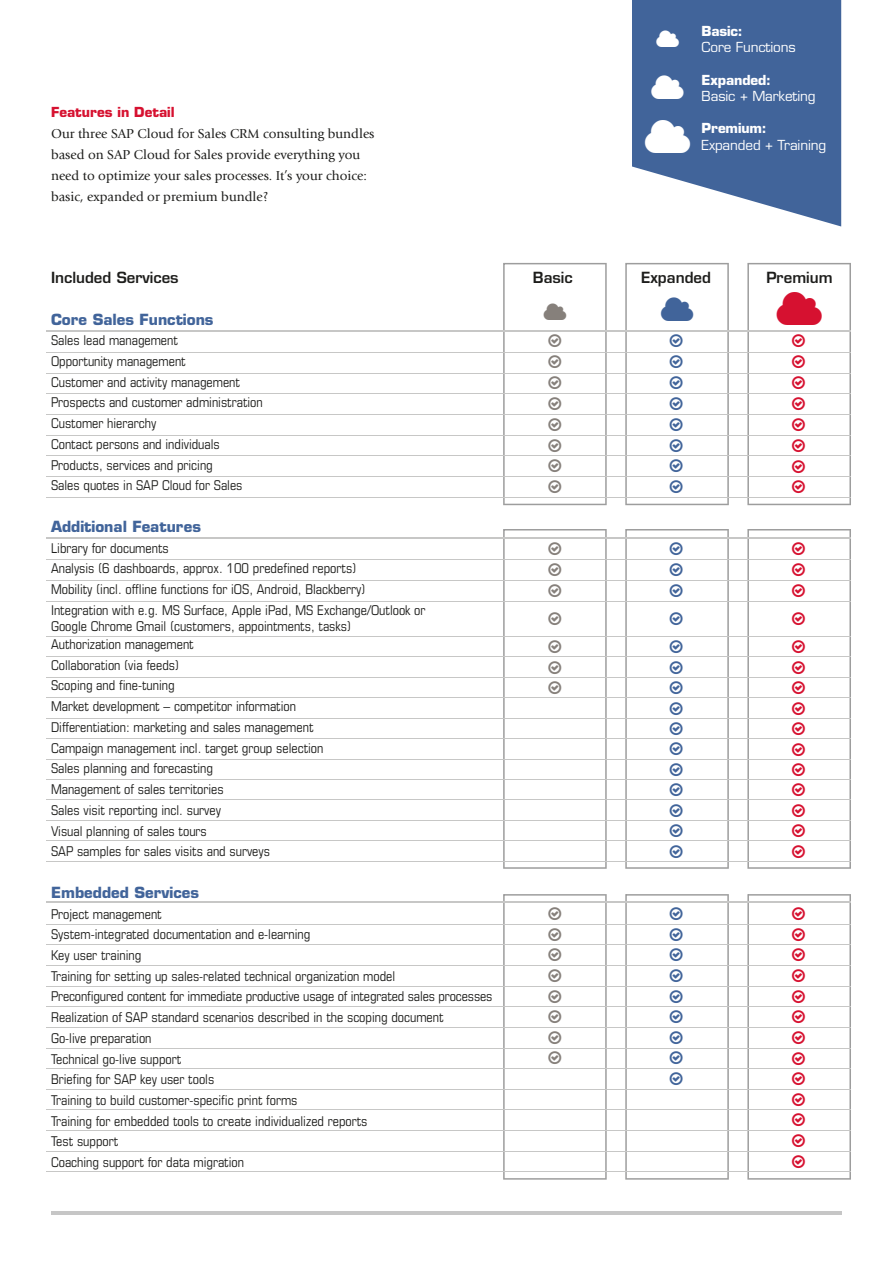
<style>
.page{position:relative;width:893px;height:1263px;background:#fff}
.page>*{position:absolute;margin:0;border:0;box-sizing:border-box;transform-origin:0 0}
.t1{font:700 15px "Eurostile LTCE";color:#41649a}
.t2{font:600 15px "Eurostile LTCE";color:#1d1d1b}
.t3{font:condensed 13.5px/20.7px "Eurostile";color:#1d1d1b}
.t4{font:13.5px/21px "Giovanni LTCE";color:#1d1d1b}
.t5{font:500 13.5px "Eurostile LTCE";letter-spacing:-.01em;color:#fff}
.t6{font:700 13.5px "Eurostile LTCE";letter-spacing:-.01em;color:#fff}
.t7{font:700 13.5px "Eurostile LTCE";color:#d61130}
</style>
<div class="page">
<hr style="left:51px;top:1212px;width:791px;height:3px;background:#c6c6c6">
<svg style="left:632px;top:0;width:209px;height:226px;background:#5a79a7"></svg>
<hr style="left:47px;top:330px;width:804px;height:1px;background:#c7c7c6">
<hr style="left:47px;top:901px;width:804px;height:2px;background:#c7c7c6">
<hr style="left:47px;top:537px;width:804px;height:1px;background:#c7c7c6">
<hr style="left:47px;top:352px;width:804px;height:1px;background:#c7c7c6">
<hr style="left:47px;top:924px;width:804px;height:1px;background:#c7c7c6">
<hr style="left:47px;top:559px;width:804px;height:1px;background:#c7c7c6">
<hr style="left:47px;top:373px;width:804px;height:1px;background:#c7c7c6">
<hr style="left:47px;top:944px;width:804px;height:1px;background:#c7c7c6">
<hr style="left:47px;top:580px;width:804px;height:1px;background:#c7c7c6">
<hr style="left:47px;top:601px;width:804px;height:1px;background:#c7c7c6">
<hr style="left:47px;top:636px;width:804px;height:1px;background:#c7c7c6">
<hr style="left:47px;top:656px;width:804px;height:1px;background:#c7c7c6">
<hr style="left:47px;top:677px;width:804px;height:1px;background:#c7c7c6">
<hr style="left:47px;top:697px;width:804px;height:1px;background:#c7c7c6">
<hr style="left:47px;top:718px;width:804px;height:1px;background:#c7c7c6">
<hr style="left:47px;top:738px;width:804px;height:1px;background:#c7c7c6">
<hr style="left:47px;top:759px;width:804px;height:1px;background:#c7c7c6">
<hr style="left:47px;top:779px;width:804px;height:1px;background:#c7c7c6">
<hr style="left:47px;top:799px;width:804px;height:1px;background:#c7c7c6">
<hr style="left:47px;top:820px;width:804px;height:1px;background:#c7c7c6">
<hr style="left:47px;top:840px;width:804px;height:1px;background:#c7c7c6">
<hr style="left:47px;top:861px;width:804px;height:1px;background:#c7c7c6">
<hr style="left:47px;top:393px;width:804px;height:1px;background:#c7c7c6">
<hr style="left:47px;top:965px;width:804px;height:1px;background:#c7c7c6">
<hr style="left:47px;top:414px;width:804px;height:1px;background:#c7c7c6">
<hr style="left:47px;top:986px;width:804px;height:1px;background:#c7c7c6">
<hr style="left:47px;top:435px;width:804px;height:1px;background:#c7c7c6">
<hr style="left:47px;top:1006px;width:804px;height:1px;background:#c7c7c6">
<hr style="left:47px;top:455px;width:804px;height:1px;background:#c7c7c6">
<hr style="left:47px;top:1027px;width:804px;height:1px;background:#c7c7c6">
<hr style="left:47px;top:476px;width:804px;height:1px;background:#c7c7c6">
<hr style="left:47px;top:1047px;width:804px;height:1px;background:#c7c7c6">
<hr style="left:47px;top:497px;width:804px;height:1px;background:#c7c7c6">
<hr style="left:47px;top:1068px;width:804px;height:1px;background:#c7c7c6">
<hr style="left:47px;top:1089px;width:804px;height:1px;background:#c7c7c6">
<hr style="left:47px;top:1109px;width:804px;height:1px;background:#c7c7c6">
<hr style="left:47px;top:1130px;width:804px;height:1px;background:#c7c7c6">
<hr style="left:47px;top:1151px;width:804px;height:1px;background:#c7c7c6">
<hr style="left:47px;top:1171px;width:804px;height:1px;background:#c7c7c6">
<svg style="left:656px;top:30px;width:23px;height:17px"></svg>
<svg style="left:651px;top:75px;width:33px;height:24px"></svg>
<div style="left:645px;top:119px;width:45px;height:34px;background:#41649a"></div>
<svg style="left:503px;top:263px;width:104px;height:242px"></svg>
<svg style="left:503px;top:529px;width:104px;height:340px"></svg>
<svg style="left:503px;top:894px;width:104px;height:285px"></svg>
<svg style="left:625px;top:263px;width:104px;height:242px"></svg>
<svg style="left:625px;top:529px;width:104px;height:340px"></svg>
<svg style="left:625px;top:894px;width:104px;height:285px"></svg>
<svg style="left:747px;top:263px;width:104px;height:242px"></svg>
<svg style="left:747px;top:529px;width:104px;height:340px"></svg>
<svg style="left:747px;top:894px;width:104px;height:285px"></svg>
<p class="t7" style="left:51px;top:104px;width:125px">Features in Detail</p>
<p class="t4" style="left:51px;top:123px;width:325px">Our three SAP Cloud for Sales CRM consulting bundles based on SAP Cloud for Sales provide everything you need to optimize your sales processes. It’s your choice: basic, expanded or premium bundle?</p>
<p class="t6" style="left:702px;top:23px;width:43px">Basic:</p>
<p class="t5" style="left:702px;top:39px;width:96px">Core Functions</p>
<p class="t6" style="left:702px;top:72px;width:71px">Expanded:</p>
<p class="t5" style="left:702px;top:88px;width:115px">Basic + Marketing</p>
<p class="t6" style="left:702px;top:120px;width:67px">Premium:</p>
<p class="t5" style="left:702px;top:137px;width:126px">Expanded + Training</p>
<p class="t2" style="left:51px;top:268px;width:129px">Included Services</p>
<p class="t2" style="left:533px;top:268px;width:41px">Basic</p>
<p class="t2" style="left:641px;top:268px;width:71px">Expanded</p>
<p class="t2" style="left:766px;top:268px;width:68px">Premium</p>
<p class="t1" style="left:51px;top:310px;width:164px">Core Sales Functions</p>
<p class="t3" style="left:51px;top:330px;width:213px">Sales lead management<br>Opportunity management<br>Customer and activity management<br>Prospects and customer administration<br>Customer hierarchy<br>Contact persons and individuals<br>Products, services and pricing<br>Sales quotes in SAP Cloud for Sales</p>
<p class="t1" style="left:51px;top:517px;width:151px">Additional Features</p>
<p class="t3" style="left:51px;top:537px;width:376px">Library for documents<br>Analysis (6 dashboards, approx. 100 predefined reports)<br>Mobility (incl. offline functions for iOS, Android, Blackberry)<br>Integration with e.g. MS Surface, Apple iPad, MS Exchange/Outlook or</p>
<p class="t3" style="left:51px;top:617px;width:301px;line-height:17.7px">Google Chrome Gmail (customers, appointments, tasks)<br>Authorization management</p>
<p class="t3" style="left:51px;top:654px;width:274px">Collaboration (via feeds)<br>Scoping and fine-tuning<br>Market development – competitor information Differentiation: marketing and sales management Campaign management incl. target group selection Sales planning and forecasting<br>Management of sales territories<br>Sales visit reporting incl. survey<br>Visual planning of sales tours<br>SAP samples for sales visits and surveys</p>
<p class="t1" style="left:51px;top:883px;width:150px">Embedded Services</p>
<p class="t3" style="left:51px;top:903px;width:443px">Project management<br>System-integrated documentation and e-learning<br>Key user training<br>Training for setting up sales-related technical organization model<br>Preconfigured content for immediate productive usage of integrated sales processes Realization of SAP standard scenarios described in the scoping document<br>Go-live preparation<br>Technical go-live support<br>Briefing for SAP key user tools<br>Training to build customer-specific print forms<br>Training for embedded tools to create individualized reports<br>Test support<br>Coaching support for data migration</p>
</div>
